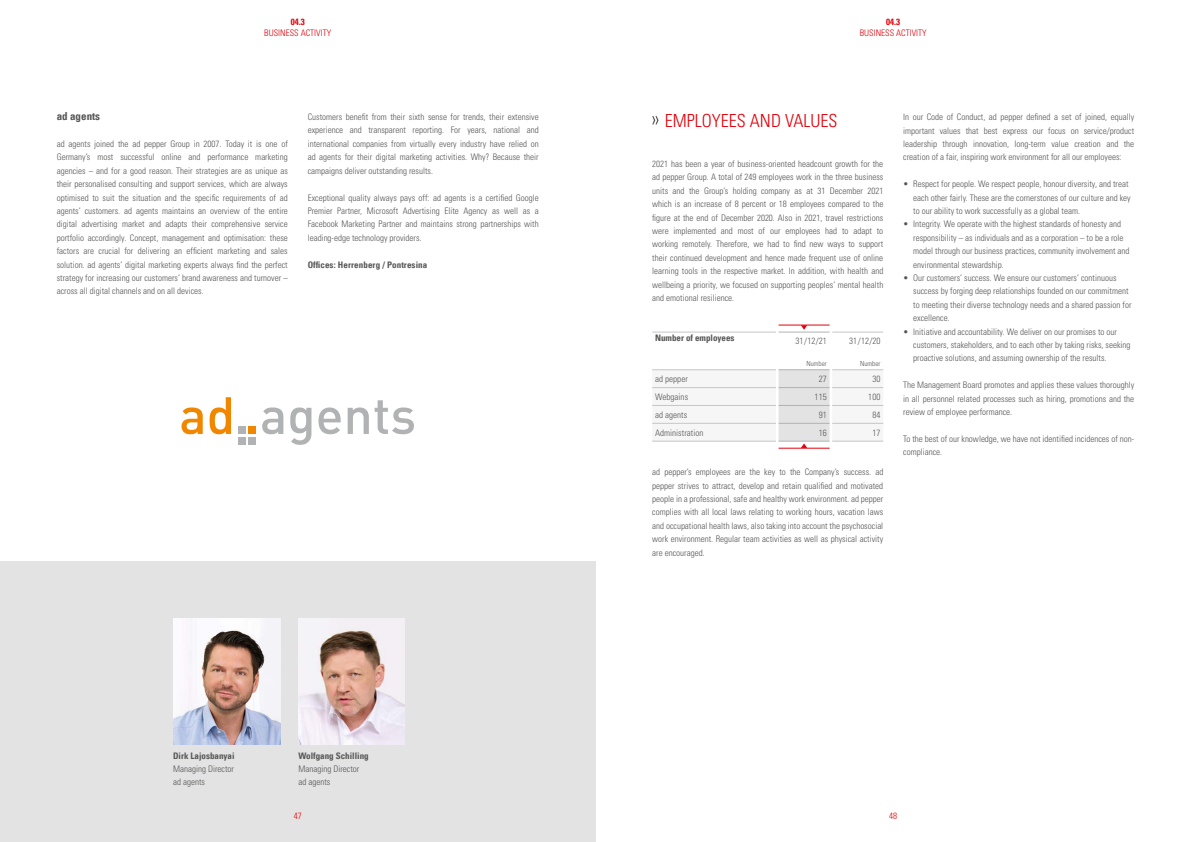
<style>
.page{position:relative;width:1191px;height:842px;background:#fff}
.page>*{position:absolute;margin:0;border:0;box-sizing:border-box;transform-origin:0 0}
.t1{font:300 condensed 18px "Univers LT Std";color:#e3000b}
.t2{font:700 condensed 11px "Univers LT";color:#565655}
.t3{font:300 condensed 9px/13.4px "Univers LT Std";color:#565655;text-align:justify}
.t4{font:700 condensed 9px "Univers LT";color:#565655}
.t5{font:300 condensed 9px "Univers LT Std";color:#e3000b}
.t6{font:700 condensed 9px "Univers LT";color:#e3000b}
.t7{font:300 condensed 7px "Univers LT Std";color:#565655}
</style>
<div class="page">
<svg style="left:652px;top:116px;width:6px;height:9px"></svg>
<hr style="left:778px;top:325px;width:51px;height:1px;background:#e3000b">
<hr style="left:778px;top:448px;width:51px;height:1px;background:#e3000b">
<hr style="left:652px;top:332px;width:124px;height:1px;background:#c5c6c6">
<hr style="left:778px;top:332px;width:51px;height:1px;background:#b1b2b3">
<hr style="left:832px;top:332px;width:51px;height:1px;background:#c5c6c6">
<hr style="left:652px;top:369px;width:124px;height:1px;background:#c5c6c6">
<hr style="left:778px;top:369px;width:51px;height:1px;background:#b1b2b3">
<hr style="left:832px;top:369px;width:51px;height:1px;background:#c5c6c6">
<svg style="left:801px;top:325px;width:6px;height:5px"></svg>
<svg style="left:652px;top:370px;width:231px;height:78px"></svg>
<div style="left:0;top:561px;width:595px;height:281px;background:#e3e3e3"></div>
<img style="left:173px;top:618px;width:108px;height:126px">
<img style="left:298px;top:618px;width:106px;height:126px">
<svg style="left:181px;top:407px;width:22px;height:27px"></svg>
<svg style="left:210px;top:397px;width:21px;height:37px"></svg>
<svg style="left:262px;top:407px;width:21px;height:27px"></svg>
<svg style="left:290px;top:407px;width:21px;height:38px"></svg>
<svg style="left:318px;top:407px;width:23px;height:27px"></svg>
<svg style="left:348px;top:400px;width:66px;height:34px"></svg>
<div style="left:238px;top:426px;width:7px;height:8px;background:#b1b2b3"></div>
<div style="left:248px;top:426px;width:8px;height:8px;background:#f18700"></div>
<div style="left:238px;top:437px;width:7px;height:7px;background:#b1b2b3"></div>
<div style="left:248px;top:437px;width:8px;height:7px;background:#b1b2b3"></div>
<p class="t6" style="left:291px;top:17px;width:15px">04.3</p>
<p class="t6" style="left:886px;top:17px;width:15px">04.3</p>
<p class="t5" style="left:264px;top:27px;width:68px">BUSINESS ACTIVITY</p>
<p class="t5" style="left:859px;top:27px;width:68px">BUSINESS ACTIVITY</p>
<p class="t2" style="left:57px;top:109px;width:45px">ad agents</p>
<p class="t3" style="left:57px;top:137px;width:233px">ad agents joined the ad pepper Group in 2007. Today it is one of Germany’s most successful online and performance marketing agencies – and for a good reason. Their strategies are as unique as their personalised consulting and support services, which are always optimised to suit the situation and the specific requirements of ad agents’ customers. ad agents maintains an overview of the entire digital advertising market and adapts their comprehensive service portfolio accordingly. Concept, management and optimisation: these factors are crucial for delivering an efficient marketing and sales solution. ad agents’ digital marketing experts always find the perfect strategy for increasing our customers’ brand awareness and turnover – across all digital channels and on all devices.</p>
<p class="t3" style="left:308px;top:110px;width:233px">Customers benefit from their sixth sense for trends, their extensive experience and transparent reporting. For years, national and international companies from virtually every industry have relied on ad agents for their digital marketing activities. Why? Because their campaigns deliver outstanding results.</p>
<p class="t3" style="left:308px;top:191px;width:233px">Exceptional quality always pays off: ad agents is a certified Google Premier Partner, Microsoft Advertising Elite Agency as well as a Facebook Marketing Partner and maintains strong partnerships with leading-edge technology providers.</p>
<p class="t4" style="left:308px;top:259px;width:121px">Offices: Herrenberg / Pontresina</p>
<p class="t4" style="left:173px;top:750px;width:63px">Dirk Lajosbanyai</p>
<p class="t3" style="left:173px;top:763px;width:62px;line-height:13px">Managing Director ad agents</p>
<p class="t4" style="left:298px;top:750px;width:72px">Wolfgang Schilling</p>
<p class="t3" style="left:298px;top:763px;width:62px;line-height:13px">Managing Director ad agents</p>
<h1 class="t1" style="left:665px;top:110px;width:174px">EMPLOYEES AND VALUES</h1>
<p class="t3" style="left:652px;top:157px;width:233px">2021 has been a year of business-oriented headcount growth for the ad pepper Group. A total of 249 employees work in the three business units and the Group’s holding company as at 31 December 2021 which is an increase of 8 percent or 18 employees compared to the figure at the end of December 2020. Also in 2021, travel restrictions were implemented and most of our employees had to adapt to working remotely. Therefore, we had to find new ways to support their continued development and hence made frequent use of online learning tools in the respective market. In addition, with health and wellbeing a priority, we focused on supporting peoples’ mental health and emotional resilience.</p>
<p class="t4" style="left:655px;top:332px;width:81px">Number of employees</p>
<p class="t3" style="left:795px;top:334px;width:33px">31/12/21</p>
<p class="t3" style="left:849px;top:334px;width:33px">31/12/20</p>
<p class="t7" style="left:806px;top:360px;width:22px">Number</p>
<p class="t7" style="left:860px;top:360px;width:22px">Number</p>
<p class="t3" style="left:655px;top:372px;width:34px">ad pepper</p>
<p class="t3" style="left:818px;top:372px;width:10px">27</p>
<p class="t3" style="left:872px;top:372px;width:10px">30</p>
<p class="t3" style="left:655px;top:390px;width:35px">Webgains</p>
<p class="t3" style="left:814px;top:390px;width:14px">115</p>
<p class="t3" style="left:868px;top:390px;width:14px">100</p>
<p class="t3" style="left:655px;top:408px;width:34px">ad agents</p>
<p class="t3" style="left:818px;top:408px;width:10px">91</p>
<p class="t3" style="left:872px;top:408px;width:10px">84</p>
<p class="t3" style="left:655px;top:426px;width:50px">Administration</p>
<p class="t3" style="left:818px;top:426px;width:10px">16</p>
<p class="t3" style="left:872px;top:426px;width:10px">17</p>
<p class="t3" style="left:652px;top:465px;width:233px">ad pepper’s employees are the key to the Company’s success. ad pepper strives to attract, develop and retain qualified and motivated people in a professional, safe and healthy work environment. ad pepper complies with all local laws relating to working hours, vacation laws and occupational health laws, also taking into account the psychosocial work environment. Regular team activities as well as physical activity are encouraged.</p>
<p class="t3" style="left:903px;top:110px;width:233px">In our Code of Conduct, ad pepper defined a set of joined, equally important values that best express our focus on service/product leadership through innovation, long-term value creation and the creation of a fair, inspiring work environment for all our employees:</p>
<p class="t3" style="left:913px;top:177px;width:219px;text-align:left;text-indent:-10px">• Respect for people. We respect people, honour diversity, and treat each other fairly. These are the cornerstones of our culture and key to our ability to work successfully as a global team.</p>
<p class="t3" style="left:913px;top:217px;width:218px;text-align:left;text-indent:-10px">• Integrity. We operate with the highest standards of honesty and responsibility – as individuals and as a corporation – to be a role model through our business practices, community involvement and environmental stewardship.</p>
<p class="t3" style="left:913px;top:271px;width:220px;text-align:left;text-indent:-10px">• Our customers’ success. We ensure our customers’ continuous success by forging deep relationships founded on our commitment to meeting their diverse technology needs and a shared passion for excellence.</p>
<p class="t3" style="left:913px;top:325px;width:219px;text-align:left;text-indent:-10px">• Initiative and accountability. We deliver on our promises to our customers, stakeholders, and to each other by taking risks, seeking proactive solutions, and assuming ownership of the results.</p>
<p class="t3" style="left:903px;top:378px;width:233px">The Management Board promotes and applies these values thoroughly in all personnel related processes such as hiring, promotions and the review of employee performance.</p>
<p class="t3" style="left:903px;top:432px;width:232px">To the best of our knowledge, we have not identified incidences of non&shy;compliance.</p>
<p class="t5" style="left:294px;top:811px;width:9px">47</p>
<p class="t5" style="left:889px;top:811px;width:9px">48</p>
</div>
